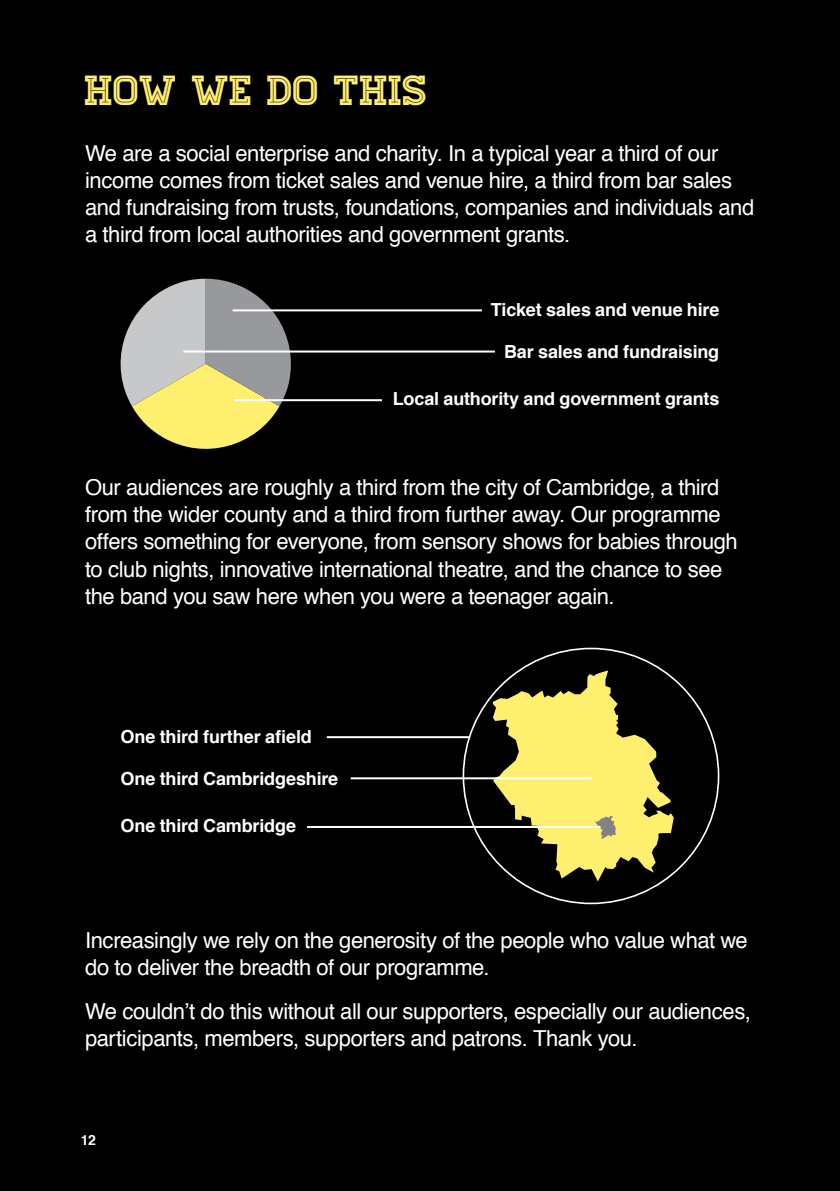
<style>
.page{position:relative;width:840px;height:1191px;background:#fff}
.page>*{position:absolute;margin:0;border:0;box-sizing:border-box;transform-origin:0 0}
.t1{font:42px "Homestead Inline";letter-spacing:-.005em;color:#ffef6f}
.t2{font:22px/27px "Helvetica";letter-spacing:-.02em;color:#fff}
.t3{font:700 18px "Helvetica";letter-spacing:-.01em;color:#fff}
.t4{font:700 14px "Helvetica";color:#fff}
</style>
<div class="page">
<div style="left:0;top:0;width:839px;height:1191px;background:#000"></div>
<svg style="left:492px;top:670px;width:181px;height:211px"></svg>
<hr style="left:326px;top:736px;width:143px;height:2px;background:#fff">
<hr style="left:350px;top:777px;width:241px;height:2px;background:#fff">
<hr style="left:307px;top:826px;width:293px;height:2px;background:#fff">
<svg style="left:120px;top:279px;width:171px;height:170px"></svg>
<hr style="left:232px;top:309px;width:249px;height:2px;background:#fff">
<hr style="left:183px;top:350px;width:311px;height:2px;background:#fff">
<hr style="left:234px;top:399px;width:148px;height:2px;background:#fff">
<h1 class="t1" style="left:85px;top:66px;width:344px">HOW WE DO THIS</h1>
<p class="t2" style="left:85px;top:141px;width:670px">We are a social enterprise and charity. In a typical year a third of our income comes from ticket sales and venue hire, a third from bar sales and fundraising from trusts, foundations, companies and individuals and a third from local authorities and government grants.</p>
<p class="t3" style="left:490px;top:303px;width:230px">Ticket sales and venue hire</p>
<p class="t3" style="left:504px;top:344px;width:216px">Bar sales and fundraising</p>
<p class="t3" style="left:392px;top:392px;width:328px">Local authority and government grants</p>
<p class="t2" style="left:85px;top:476px;width:653px">Our audiences are roughly a third from the city of Cambridge, a third from the wider county and a third from further away. Our programme offers something for everyone, from sensory shows for babies through to club nights, innovative international theatre, and the chance to see the band you saw here when you were a teenager again.</p>
<p class="t3" style="left:120px;top:722px;width:193px">One third further afield</p>
<p class="t3" style="left:120px;top:771px;width:219px">One third Cambridgeshire</p>
<p class="t3" style="left:120px;top:818px;width:177px">One third Cambridge</p>
<p class="t2" style="left:85px;top:929px;width:663px">Increasingly we rely on the generosity of the people who value what we do to deliver the breadth of our programme.</p>
<p class="t2" style="left:85px;top:998px;width:667px">We couldn’t do this without all our supporters, especially our audiences, participants, members, supporters and patrons. Thank you.</p>
<p class="t4" style="left:81px;top:1134px;width:16px">12</p>
</div>
